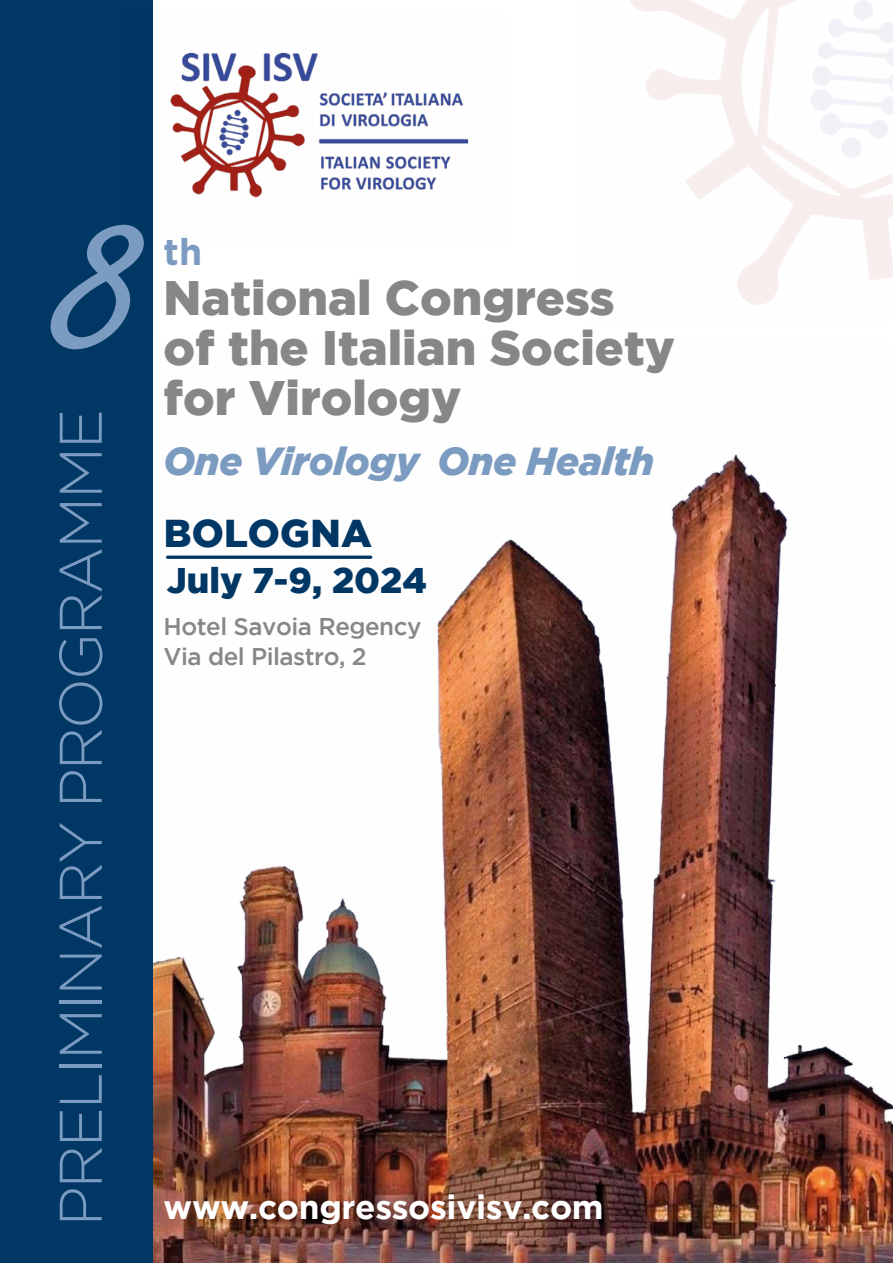
<style>
.page{position:relative;width:893px;height:1263px;background:#fff}
.page>*{position:absolute;margin:0;border:0;box-sizing:border-box;transform-origin:0 0}
.t1{font:237.75px "Freestyle Script Std";color:#7c9bc0}
.t2{font:300 60px "Gotham";letter-spacing:-.035em;color:#7c9bc0}
.t3{font:900 48.3px/50.1px "Gotham";color:#878787}
.t4{font:italic 900 39px "Gotham";letter-spacing:-.01em;color:#7c9bc0}
.t5{font:900 38.7px "Gotham";letter-spacing:.005em;color:#003764}
.t6{font:700 37.2px "Gotham";color:#7c9bc0}
.t7{font:900 35.55px "Gotham";color:#003765}
.t8{font:700 33.45px "Gotham";letter-spacing:-.01em;color:#fff}
.t9{font:500 24.15px/29.7px "Gotham";letter-spacing:-.02em;color:#878787}
</style>
<div class="page">
<img style="left:153px;top:454px;width:740px;height:809px">
<div style="left:0;top:0;width:153px;height:1263px;background:#003764"></div>
<img style="left:170px;top:52px;width:299px;height:146px">
<hr style="left:168px;top:556px;width:203px;height:3px;background:#003764">
<h1 class="t1" style="left:58px;top:137px;width:82px">8</h1>
<p class="t2" style="left:48px;top:1226px;width:819px;rotate:-90deg">PRELIMINARY PROGRAMME</p>
<p class="t6" style="left:164px;top:227px;width:40px">th</p>
<p class="t3" style="left:164px;top:272px;width:513px">National Congress of the Italian Society for Virology</p>
<p class="t4" style="left:164px;top:438px;width:492px">One Virology One Health</p>
<p class="t5" style="left:164px;top:510px;width:210px">BOLOGNA</p>
<p class="t7" style="left:167px;top:560px;width:262px">July 7-9, 2024</p>
<p class="t9" style="left:164px;top:611px;width:259px">Hotel Savoia Regency<br>Via del Pilastro, 2</p>
<p class="t8" style="left:164px;top:1188px;width:442px">www.congressosivisv.com</p>
</div>
